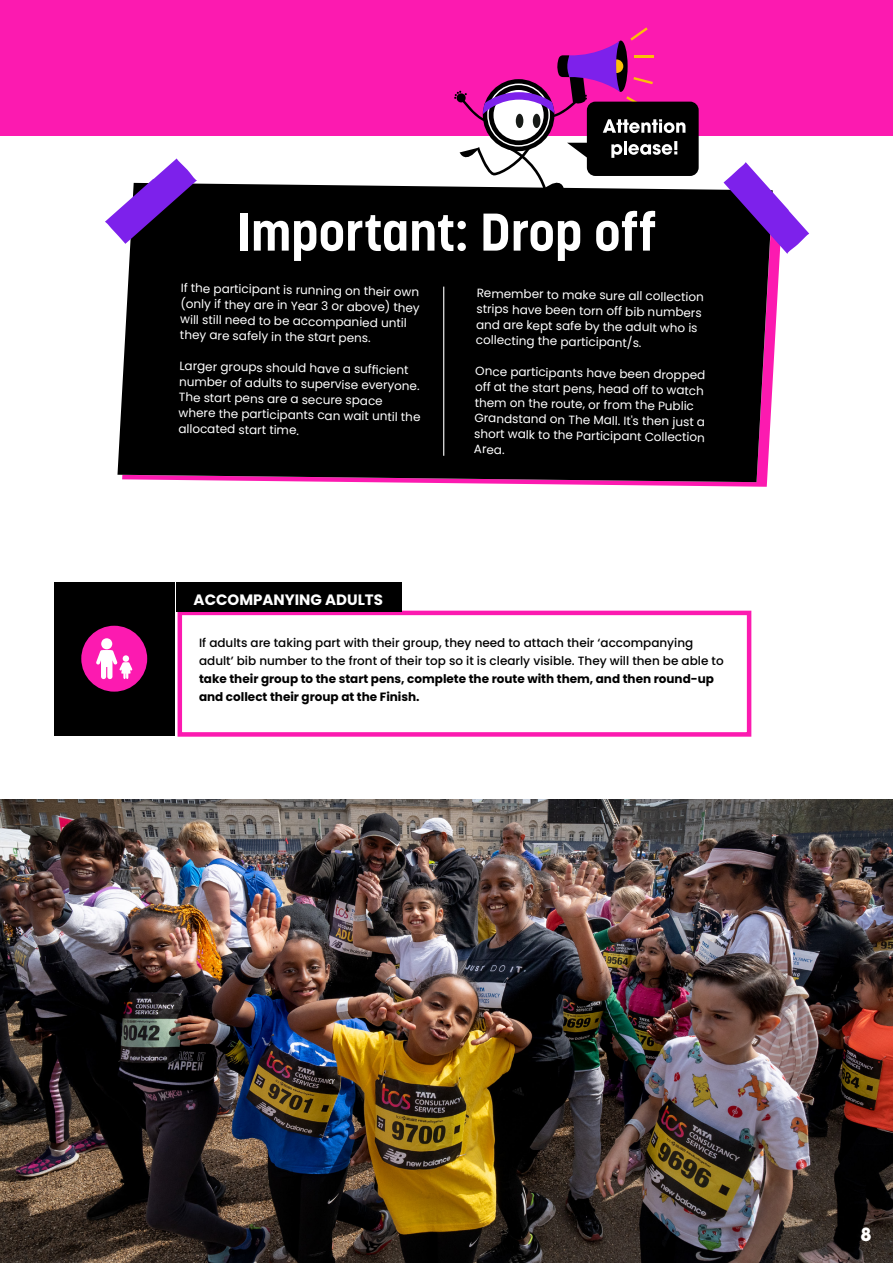
<style>
.page{position:relative;width:893px;height:1263px;background:#fff}
.page>*{position:absolute;margin:0;border:0;box-sizing:border-box;transform-origin:0 0}
.t1{font:700 52.5px "Korolev";color:#fff}
.t2{font:700 18px "ITC Avant Garde Pro";color:#fff}
.t3{font:700 15px "Poppins";color:#fff}
.t4{font:12px/15.6px "Poppins";color:#fff}
.t5{font:500 12px/18px "Poppins";color:#000}
.t6{font:700 12px/18px "Poppins";color:#000}
</style>
<div class="page">
<div style="left:0;top:0;width:893px;height:135px;background:#fc1ab0"></div>
<div style="left:178px;top:611px;width:573px;height:126px;border:4px solid #fc1ab0"></div>
<div style="left:177px;top:582px;width:225px;height:30px;background:#000"></div>
<div style="left:54px;top:582px;width:120px;height:153px;background:#000"></div>
<div style="left:81px;top:626px;width:66px;height:66px;background:#fc1ab0;border-radius:50%"></div>
<svg style="left:96px;top:638px;width:36px;height:41px"></svg>
<svg style="left:356px;top:254px;width:424px;height:233px"></svg>
<div style="left:117px;top:183px;width:656px;height:299px;background:#000"></div>
<hr style="left:443px;top:287px;width:1px;height:169px;background:#fff">
<svg style="left:723px;top:162px;width:86px;height:92px"></svg>
<svg style="left:105px;top:158px;width:92px;height:86px"></svg>
<svg style="left:454px;top:27px;width:245px;height:162px"></svg>
<img style="left:0;top:799px;width:893px;height:464px">
<h1 class="t1" style="left:236px;top:199px;width:422px">Important: Drop off</h1>
<p class="t4" style="left:181px;top:280px;width:241px;rotate:1deg">If the participant is running on their own (only if they are in Year 3 or above) they will still need to be accompanied until they are safely in the start pens.</p>
<p class="t4" style="left:180px;top:358px;width:243px;rotate:1deg">Larger groups should have a suffi cient number of adults to supervise everyone.<br>The start pens are a secure space where the participants can wait until the allocated start time.</p>
<p class="t4" style="left:477px;top:285px;width:229px;rotate:1deg">Remember to make sure all collection strips have been torn off bib numbers and are kept safe by the adult who is collecting the participant/s.</p>
<p class="t4" style="left:475px;top:363px;width:232px;rotate:1deg">Once participants have been dropped off at the start pens, head off to watch them on the route, or from the Public<br>Grandstand on The Mall. It's then just a short walk to the Participant Collection<br>Area.</p>
<p class="t3" style="left:194px;top:591px;width:191px">ACCOMPANYING ADULTS</p>
<p class="t5" style="left:199px;top:633px;width:526px">If adults are taking part with their group, they need to attach their ‘accompanying adult’ bib number to the front of their top so it is clearly visible. They will then be able to</p>
<p class="t6" style="left:199px;top:669px;width:516px">take their group to the start pens, complete the route with them, and then round-up and collect their group at the Finish.</p>
<h2 class="t2" style="left:860px;top:1222px;width:13px">8</h2>
</div>
